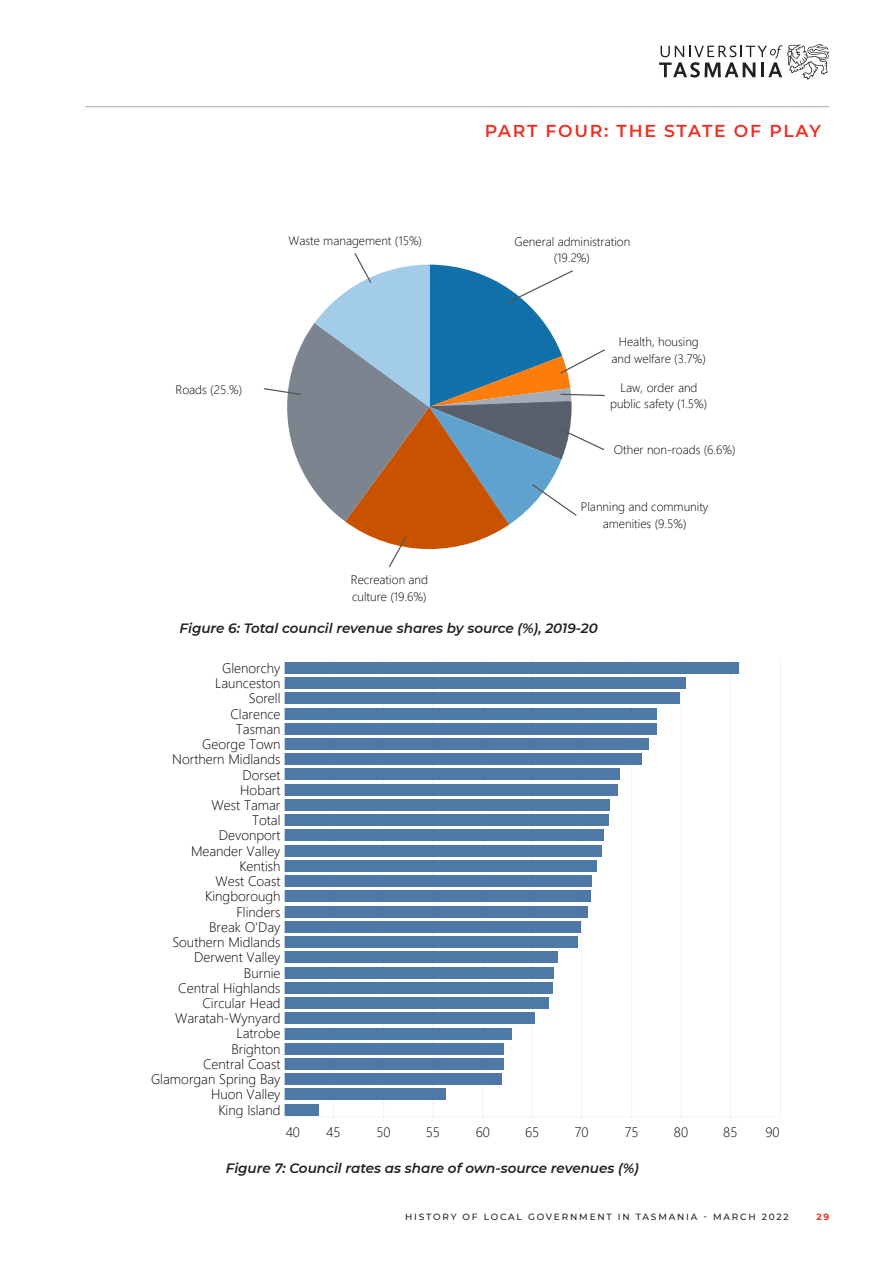
<style>
.page{position:relative;width:893px;height:1263px;background:#fff}
.page>*{position:absolute;margin:0;border:0;box-sizing:border-box;transform-origin:0 0}
.PART_NUMBER{font:600 17.25px "Montserrat";letter-spacing:.095em;color:#ee2e22}
.t1{font:13.8px/15.3px "Segoe UI Light 0 50";color:#000;text-align:right}
.t2{font:italic 600 13.5px "Montserrat";color:#231f20}
.t3{font:12.3px/16.5px "Segoe UI Light 0 50";color:#000;text-align:center}
.t4{font:500 9px "Montserrat";letter-spacing:.2em;color:#231f20}
.t5{font:700 9px "Montserrat";color:#ee2e22}
</style>
<div class="page">
<svg style="left:263px;top:253px;width:342px;height:315px"></svg>
<hr style="left:333px;top:660px;width:1px;height:456px;background:#f2f2f2">
<hr style="left:383px;top:660px;width:1px;height:456px;background:#f2f2f2">
<hr style="left:433px;top:660px;width:1px;height:456px;background:#f2f2f2">
<hr style="left:483px;top:660px;width:1px;height:456px;background:#f2f2f2">
<hr style="left:532px;top:660px;width:1px;height:456px;background:#f2f2f2">
<hr style="left:581px;top:660px;width:1px;height:456px;background:#f2f2f2">
<hr style="left:631px;top:660px;width:1px;height:456px;background:#f2f2f2">
<hr style="left:681px;top:660px;width:1px;height:456px;background:#f2f2f2">
<hr style="left:730px;top:660px;width:1px;height:456px;background:#f2f2f2">
<hr style="left:780px;top:660px;width:1px;height:456px;background:#f2f2f2">
<div style="left:284px;top:1104px;width:34px;height:11px;background:#4e79a7"></div>
<div style="left:284px;top:1089px;width:162px;height:11px;background:#4e79a7"></div>
<div style="left:284px;top:1073px;width:218px;height:12px;background:#4e79a7"></div>
<div style="left:284px;top:1058px;width:219px;height:12px;background:#4e79a7"></div>
<div style="left:284px;top:1043px;width:220px;height:11px;background:#4e79a7"></div>
<div style="left:284px;top:1028px;width:227px;height:11px;background:#4e79a7"></div>
<div style="left:284px;top:1012px;width:250px;height:12px;background:#4e79a7"></div>
<div style="left:284px;top:997px;width:265px;height:12px;background:#4e79a7"></div>
<div style="left:284px;top:982px;width:269px;height:11px;background:#4e79a7"></div>
<div style="left:284px;top:967px;width:270px;height:11px;background:#4e79a7"></div>
<div style="left:284px;top:951px;width:274px;height:12px;background:#4e79a7"></div>
<div style="left:284px;top:936px;width:294px;height:12px;background:#4e79a7"></div>
<div style="left:284px;top:921px;width:297px;height:12px;background:#4e79a7"></div>
<div style="left:284px;top:906px;width:303px;height:11px;background:#4e79a7"></div>
<div style="left:284px;top:890px;width:306px;height:12px;background:#4e79a7"></div>
<div style="left:284px;top:875px;width:308px;height:12px;background:#4e79a7"></div>
<div style="left:284px;top:860px;width:313px;height:12px;background:#4e79a7"></div>
<div style="left:284px;top:845px;width:317px;height:11px;background:#4e79a7"></div>
<div style="left:284px;top:829px;width:320px;height:12px;background:#4e79a7"></div>
<div style="left:284px;top:814px;width:324px;height:12px;background:#4e79a7"></div>
<div style="left:284px;top:799px;width:325px;height:12px;background:#4e79a7"></div>
<div style="left:284px;top:784px;width:334px;height:11px;background:#4e79a7"></div>
<div style="left:284px;top:769px;width:335px;height:11px;background:#4e79a7"></div>
<div style="left:284px;top:753px;width:358px;height:12px;background:#4e79a7"></div>
<div style="left:284px;top:738px;width:365px;height:12px;background:#4e79a7"></div>
<div style="left:284px;top:723px;width:372px;height:11px;background:#4e79a7"></div>
<div style="left:284px;top:708px;width:373px;height:11px;background:#4e79a7"></div>
<div style="left:284px;top:692px;width:396px;height:12px;background:#4e79a7"></div>
<div style="left:284px;top:677px;width:401px;height:12px;background:#4e79a7"></div>
<div style="left:284px;top:662px;width:454px;height:12px;background:#4e79a7"></div>
<hr style="left:284px;top:1116px;width:497px;height:1px;background:#f5f5f5">
<hr style="left:284px;top:660px;width:1px;height:457px;background:#f5f5f5">
<hr style="left:85px;top:106px;width:744px;height:1px;background:#a8a9ad">
<svg style="left:659px;top:44px;width:170px;height:36px"></svg>
<p class="PART_NUMBER" style="left:485px;top:118px;width:338px">PART FOUR: THE STATE OF PLAY</p>
<p class="t3" style="left:288px;top:231px;width:135px">Waste management (15%)</p>
<p class="t3" style="left:515px;top:232px;width:117px">General administration (19.2%)</p>
<p class="t3" style="left:611px;top:333px;width:96px">Health, housing and welfare (3.7%)</p>
<p class="t3" style="left:176px;top:380px;width:68px">Roads (25.%)</p>
<p class="t3" style="left:610px;top:378px;width:98px">Law, order and public safety (1.5%)</p>
<p class="t3" style="left:614px;top:440px;width:123px">Other non-roads (6.6%)</p>
<p class="t3" style="left:351px;top:570px;width:79px;text-align:left">Recreation and culture (19.6%)</p>
<p class="t3" style="left:581px;top:498px;width:129px">Planning and community amenities (9.5%)</p>
<h4 class="t2" style="left:180px;top:619px;width:420px">Figure 6: Total council revenue shares by source (%), 2019-20</h4>
<p class="t1" style="left:151px;top:659px;width:131px">Glenorchy<br>Launceston<br>Sorell<br>Clarence<br>Tasman<br>George Town<br>Northern Midlands<br>Dorset<br>Hobart<br>West Tamar<br>Total<br>Devonport<br>Meander Valley<br>Kentish<br>West Coast<br>Kingborough<br>Flinders<br>Break O'Day<br>Southern Midlands<br>Derwent Valley<br>Burnie<br>Central Highlands<br>Circular Head<br>Waratah-Wynyard<br>Latrobe<br>Brighton<br>Central Coast<br>Glamorgan Spring Bay<br>Huon Valley<br>King Island</p>
<p class="t1" style="left:286px;top:1123px;width:16px">40</p>
<p class="t1" style="left:326px;top:1123px;width:16px">45</p>
<p class="t1" style="left:376px;top:1123px;width:16px">50</p>
<p class="t1" style="left:426px;top:1123px;width:16px">55</p>
<p class="t1" style="left:476px;top:1123px;width:16px">60</p>
<p class="t1" style="left:525px;top:1123px;width:16px">65</p>
<p class="t1" style="left:575px;top:1123px;width:15px">70</p>
<p class="t1" style="left:625px;top:1123px;width:15px">75</p>
<p class="t1" style="left:674px;top:1123px;width:16px">80</p>
<p class="t1" style="left:723px;top:1123px;width:16px">85</p>
<p class="t1" style="left:765px;top:1123px;width:16px">90</p>
<h4 class="t2" style="left:226px;top:1158px;width:414px">Figure 7: Council rates as share of own-source revenues (%)</h4>
<p class="t4" style="left:405px;top:1211px;width:385px">HISTORY OF LOCAL GOVERNMENT IN TASMANIA - MARCH 2022</p>
<p class="t5" style="left:816px;top:1211px;width:14px">29</p>
</div>
